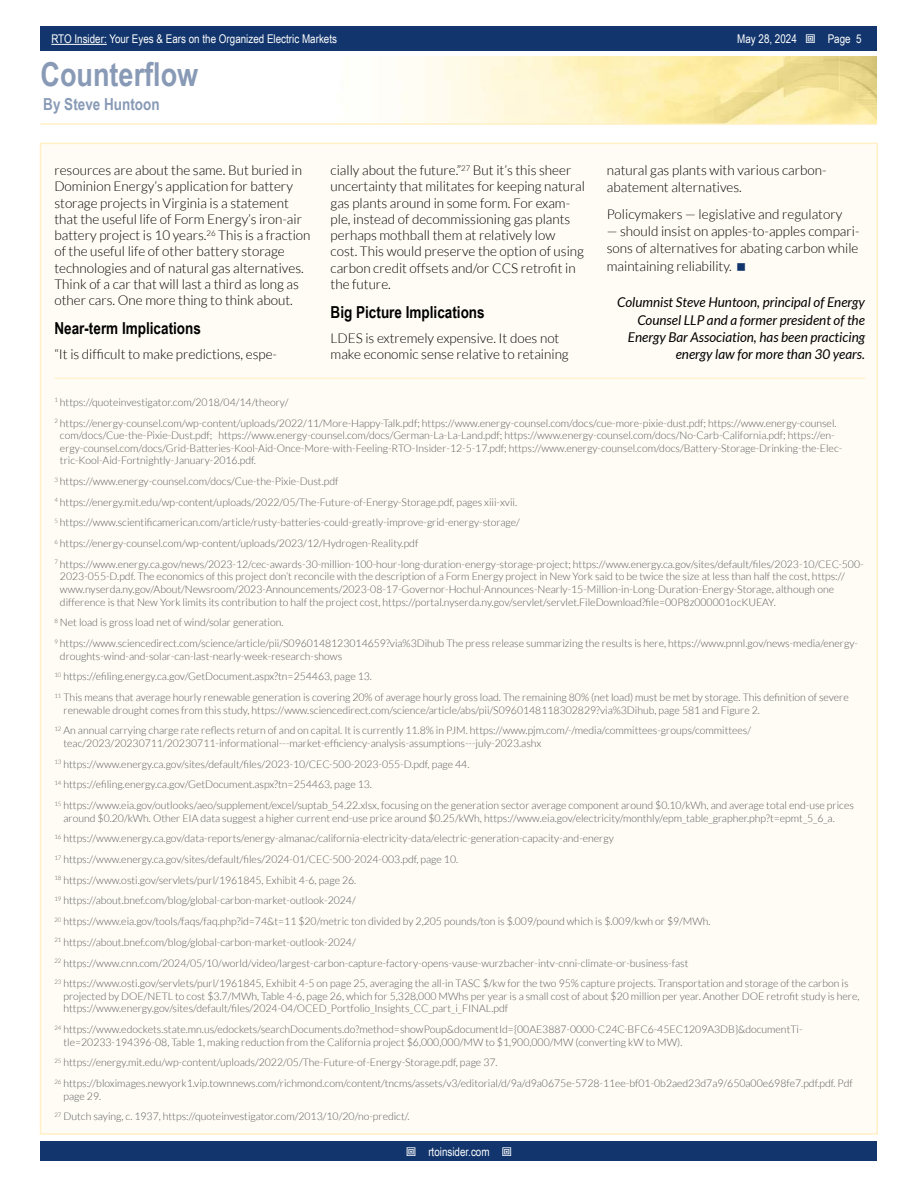
<style>
.page{position:relative;width:918px;height:1188px;background:#fff}
.page>*{position:absolute;margin:0;border:0;box-sizing:border-box;transform-origin:0 0}
.t1{font:700 33px "Arial Narrow";color:#889ab6}
.t2{font:700 16.5px "Arial Narrow";color:#000}
.t3{font:700 16.5px "Arial Narrow";color:#889ab6}
.t4{font:300 13.5px/16.2px "Lato";color:#000}
.t5{font:italic 13.5px/17.2px "Lato";color:#000;text-align:right}
.t6{font:12px "Arial Narrow";color:#fff}
.t7{font:300 10.5px/20.7px "Lato";color:#58595b}
</style>
<div class="page">
<div style="left:41px;top:1142px;width:836px;height:19px;background:#11356c"></div>
<div style="left:41px;top:27px;width:836px;height:24px;background:#11356c"></div>
<hr style="left:51px;top:44px;width:56px;height:1px;background:#fff">
<div style="left:40px;top:143px;width:838px;height:992px;background:#fffcf5;border:2px solid #fff0c6"></div>
<img style="left:397px;top:56px;width:480px;height:67px">
<hr style="left:40px;top:123px;width:837px;height:2px;background:#fff0c6">
<hr style="left:54px;top:378px;width:811px;height:1px;background:#fff2d1">
<p class="t6" style="left:51px;top:30px;width:287px">RTO Insider: Your Eyes &amp; Ears on the Organized Electric Markets</p>
<p class="t6" style="left:737px;top:30px;width:61px">May 28, 2024</p>
<p class="t6" style="left:828px;top:30px;width:35px">Page 5</p>
<h1 class="t1" style="left:40px;top:49px;width:159px">Counterflow</h1>
<h2 class="t3" style="left:43px;top:91px;width:118px">By Steve Huntoon</h2>
<p class="t4" style="left:331px;top:162px;width:256px">cially about the future.”<sup>27</sup> But it’s this sheer uncertainty that militates for keeping natural gas plants around in some form. For exam&shy;ple, instead of decommissioning gas plants perhaps mothball them at relatively low<br>cost. This would preserve the option of using carbon credit offsets and/or CCS retrofit in the future.</p>
<h2 class="t2" style="left:331px;top:299px;width:156px">Big Picture Implications</h2>
<p class="t4" style="left:331px;top:330px;width:240px">LDES is extremely expensive. It does not make economic sense relative to retaining</p>
<p class="t4" style="left:54px;top:162px;width:258px">resources are about the same. But buried in Dominion Energy’s application for battery storage projects in Virginia is a statement that the useful life of Form Energy’s iron-air battery project is 10 years. <sup>26</sup> This is a fraction of the useful life of other battery storage technologies and of natural gas alternatives.<br>Think of a car that will last a third as long as other cars. One more thing to think about.</p>
<h2 class="t2" style="left:54px;top:316px;width:148px">Near-term Implications</h2>
<p class="t4" style="left:54px;top:346px;width:224px">“It is difficult to make predictions, espe-</p>
<p class="t4" style="left:607px;top:162px;width:221px;line-height:17.2px">natural gas plants with various carbon&shy;abatement alternatives.</p>
<p class="t4" style="left:607px;top:206px;width:237px">Policymakers — legislative and regulatory</p>
<p class="t4" style="left:607px;top:223px;width:254px;line-height:17.2px;text-align:justify">— should insist on apples-to-apples compari&shy;sons of alternatives for abating carbon while maintaining reliability.</p>
<p class="t5" style="left:617px;top:294px;width:250px">Columnist Steve Huntoon, principal of Energy Counsel LLP and a former president of the Energy Bar Association, has been practicing energy law for more than 30 years.</p>
<p class="t7" style="left:54px;top:392px;width:783px"><sup>1</sup> https://quoteinvestigator.com/2018/04/14/theory/<br><sup>2</sup> https://energy-counsel.com/wp-content/uploads/2022/11/More-Happy-Talk.pdf; https://www.energy-counsel.com/docs/cue-more-pixie-dust.pdf; https://www.energy-counsel.</p>
<p class="t7" style="left:60px;top:429px;width:784px;line-height:12.6px">com/docs/Cue-the-Pixie-Dust.pdf; https://www.energy-counsel.com/docs/German-La-La-Land.pdf; https://www.energy-counsel.com/docs/No-Carb-California.pdf; https://en&shy;ergy-counsel.com/docs/Grid-Batteries-Kool-Aid-Once-More-with-Feeling-RTO-Insider-12-5-17.pdf; https://www.energy-counsel.com/docs/Battery-Storage-Drinking-the-Elec&shy;tric-Kool-Aid-Fortnightly-January-2016.pdf.</p>
<p class="t7" style="left:54px;top:471px;width:811px"><sup>3</sup> https://www.energy-counsel.com/docs/Cue-the-Pixie-Dust.pdf<br><sup>4</sup> https://energy.mit.edu/wp-content/uploads/2022/05/The-Future-of-Energy-Storage.pdf, pages xiii-xvii.<br><sup>5</sup> https://www.scientificamerican.com/article/rusty-batteries-could-greatly-improve-grid-energy-storage/<br><sup>6</sup> https://energy-counsel.com/wp-content/uploads/2023/12/Hydrogen-Reality.pdf<br><sup>7</sup> https://www.energy.ca.gov/news/2023-12/cec-awards-30-million-100-hour-long-duration-energy-storage-project; https://www.energy.ca.gov/sites/default/files/2023-10/CEC-500-</p>
<p class="t7" style="left:60px;top:570px;width:786px;line-height:12.6px">2023-055-D.pdf. The economics of this project don’t reconcile with the description of a Form Energy project in New York said to be twice the size at less than half the cost, https:// www.nyserda.ny.gov/About/Newsroom/2023-Announcements/2023-08-17-Governor-Hochul-Announces-Nearly-15-Million-in-Long-Duration-Energy-Storage, although one difference is that New York limits its contribution to half the project cost, https://portal.nyserda.ny.gov/servlet/servlet.FileDownload?file=00P8z000001ocKUEAY.</p>
<p class="t7" style="left:54px;top:612px;width:805px"><sup>8</sup> Net load is gross load net of wind/solar generation.<br><sup>9</sup> https://www.sciencedirect.com/science/article/pii/S0960148123014659?via%3Dihub The press release summarizing the results is here, https://www.pnnl.gov/news-media/energy-</p>
<p class="t7" style="left:54px;top:646px;width:796px;text-indent:6px">droughts-wind-and-solar-can-last-nearly-week-research-shows<br><sup>10</sup> https://efiling.energy.ca.gov/GetDocument.aspx?tn=254463, page 13.<br><sup>11</sup> This means that average hourly renewable generation is covering 20% of average hourly gross load. The remaining 80% (net load) must be met by storage. This definition of severe</p>
<p class="t7" style="left:54px;top:700px;width:706px;text-indent:9px">renewable drought comes from this study, https://www.sciencedirect.com/science/article/abs/pii/S0960148118302829?via%3Dihub, page 581 and Figure 2.<br><sup>12</sup> An annual carrying charge rate reflects return of and on capital. It is currently 11.8% in PJM. https://www.pjm.com/-/media/committees-groups/committees/</p>
<p class="t7" style="left:54px;top:733px;width:801px;text-indent:9px">teac/2023/20230711/20230711-informational---market-efficiency-analysis-assumptions---july-2023.ashx<br><sup>13</sup> https://www.energy.ca.gov/sites/default/files/2023-10/CEC-500-2023-055-D.pdf, page 44.<br><sup>14</sup> https://efiling.energy.ca.gov/GetDocument.aspx?tn=254463, page 13.<br><sup>15</sup> https://www.eia.gov/outlooks/aeo/supplement/excel/suptab_54.22.xlsx, focusing on the generation sector average component around $0.10/kWh, and average total end-use prices</p>
<p class="t7" style="left:54px;top:808px;width:796px;text-indent:9px">around $0.20/kWh. Other EIA data suggest a higher current end-use price around $0.25/kWh, https://www.eia.gov/electricity/monthly/epm_table_grapher.php?t=epmt_5_6_a.<br><sup>16</sup> https://www.energy.ca.gov/data-reports/energy-almanac/california-electricity-data/electric-generation-capacity-and-energy<br><sup>17</sup> https://www.energy.ca.gov/sites/default/files/2024-01/CEC-500-2024-003.pdf, page 10.<br><sup>18</sup> https://www.osti.gov/servlets/purl/1961845, Exhibit 4-6, page 26.<br><sup>19</sup> https://about.bnef.com/blog/global-carbon-market-outlook-2024/<br><sup>20</sup> https://www.eia.gov/tools/faqs/faq.php?id=74&amp;t=11 $20/metric ton divided by 2,205 pounds/ton is $.009/pound which is $.009/kwh or $9/MWh.<br><sup>21</sup> https://about.bnef.com/blog/global-carbon-market-outlook-2024/<br><sup>22</sup> https://www.cnn.com/2024/05/10/world/video/largest-carbon-capture-factory-opens-vause-wurzbacher-intv-cnni-climate-or-business-fast<br><sup>23</sup> https://www.osti.gov/servlets/purl/1961845, Exhibit 4-5 on page 25, averaging the all-in TASC $/kw for the two 95% capture projects. Transportation and storage of the carbon is</p>
<p class="t7" style="left:64px;top:990px;width:797px;line-height:12.6px">projected by DOE/NETL to cost $3.7/MWh, Table 4-6, page 26, which for 5,328,000 MWhs per year is a small cost of about $20 million per year. Another DOE retrofit study is here, https://www.energy.gov/sites/default/files/2024-04/OCED_Portfolio_Insights_CC_part_i_FINAL.pdf</p>
<p class="t7" style="left:64px;top:1023px;width:740px;line-height:12.6px;text-indent:-9px"><sup>24</sup> https://www.edockets.state.mn.us/edockets/searchDocuments.do?method=showPoup&amp;documentId={00AE3887-0000-C24C-BFC6-45EC1209A3DB}&amp;documentTi&shy;tle=20233-194396-08, Table 1, making reduction from the California project $6,000,000/MW to $1,900,000/MW (converting kW to MW).</p>
<p class="t7" style="left:54px;top:1052px;width:800px"><sup>25</sup> https://energy.mit.edu/wp-content/uploads/2022/05/The-Future-of-Energy-Storage.pdf, page 37.<br><sup>26</sup> https://bloximages.newyork1.vip.townnews.com/richmond.com/content/tncms/assets/v3/editorial/d/9a/d9a0675e-5728-11ee-bf01-0b2aed23d7a9/650a00e698fe7.pdf.pdf. Pdf</p>
<p class="t7" style="left:54px;top:1086px;width:356px;text-indent:9px">page 29.<br><sup>27</sup> Dutch saying, c. 1937, https://quoteinvestigator.com/2013/10/20/no-predict/.</p>
<p class="t6" style="left:428px;top:1143px;width:63px">rtoinsider.com</p>
</div>
